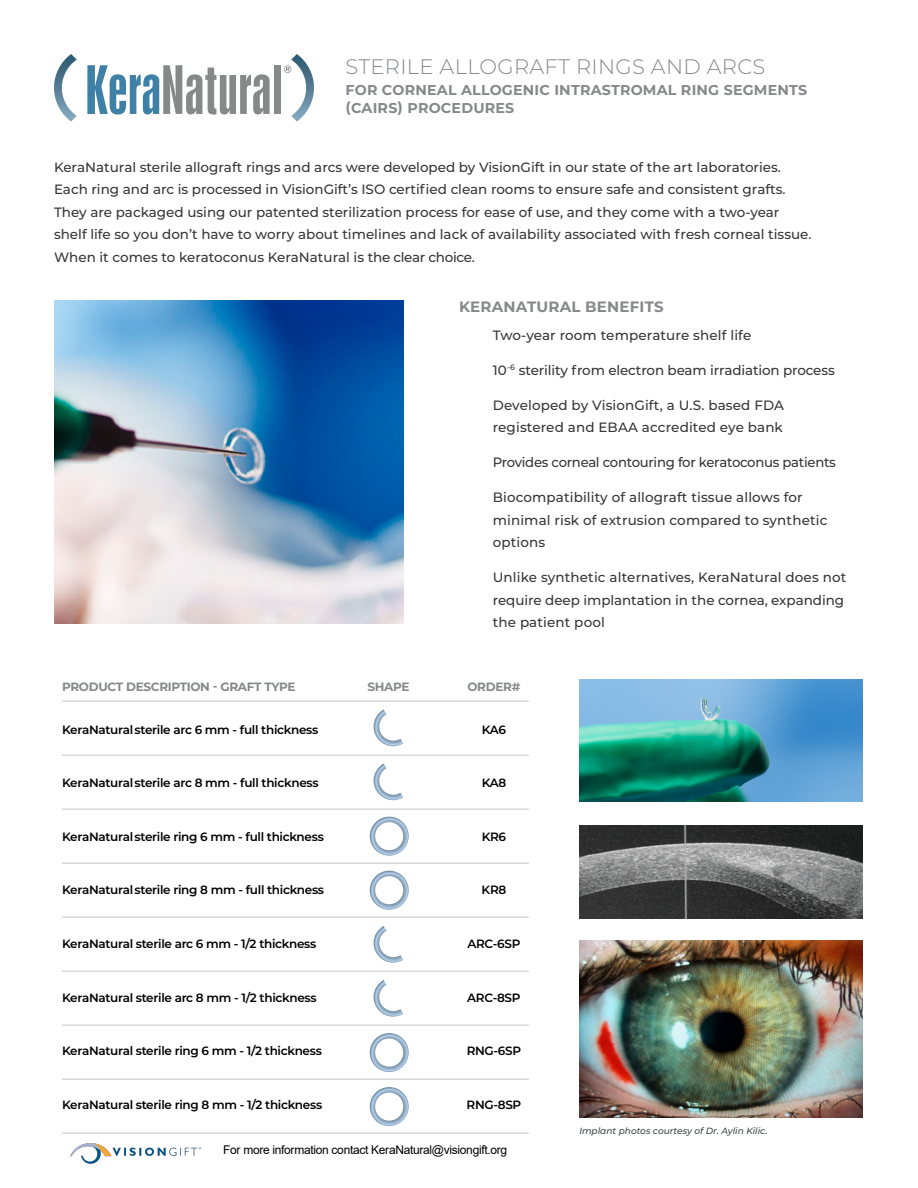
<style>
.page{position:relative;width:918px;height:1188px;background:#fff}
.page>*{position:absolute;margin:0;border:0;box-sizing:border-box;transform-origin:0 0}
.t1{font:300 21px "Montserrat";letter-spacing:.015em;color:#87888b}
.t2{font:700 15px "Montserrat";letter-spacing:.015em;color:#87888b}
.t3{font:700 14.25px/18px "Montserrat";letter-spacing:.015em;color:#87888b}
.t4{font:500 13.5px/22.5px "Montserrat";color:#363636}
.t5{font:500 13.5px "Montserrat";letter-spacing:-.02em;color:#363636}
.t6{font:600 12px "Montserrat";letter-spacing:-.025em;color:#000}
.t7{font:12px "Arial";letter-spacing:-.025em;color:#000}
.t8{font:700 12px "Montserrat";letter-spacing:-.025em;color:#87888b}
.t9{font:italic 500 9px "Montserrat";color:#3e4643}
</style>
<div class="page">
<svg style="left:54px;top:54px;width:260px;height:68px"></svg>
<img style="left:54px;top:300px;width:349px;height:324px">
<img style="left:579px;top:680px;width:284px;height:122px">
<img style="left:579px;top:940px;width:284px;height:177px">
<img style="left:579px;top:825px;width:284px;height:93px">
<hr style="left:62px;top:701px;width:467px;height:1px;background:#87888b">
<hr style="left:62px;top:755px;width:467px;height:1px;background:#87888b">
<hr style="left:62px;top:809px;width:467px;height:1px;background:#87888b">
<hr style="left:62px;top:863px;width:467px;height:1px;background:#87888b">
<hr style="left:62px;top:917px;width:467px;height:1px;background:#87888b">
<hr style="left:62px;top:971px;width:467px;height:1px;background:#87888b">
<hr style="left:62px;top:1025px;width:467px;height:1px;background:#87888b">
<hr style="left:62px;top:1079px;width:467px;height:1px;background:#87888b">
<hr style="left:62px;top:1133px;width:467px;height:1px;background:#87888b">
<svg style="left:374px;top:709px;width:29px;height:37px"></svg>
<svg style="left:374px;top:763px;width:29px;height:37px"></svg>
<svg style="left:374px;top:926px;width:29px;height:37px"></svg>
<svg style="left:370px;top:817px;width:39px;height:39px"></svg>
<svg style="left:370px;top:871px;width:39px;height:39px"></svg>
<svg style="left:374px;top:980px;width:29px;height:37px"></svg>
<svg style="left:370px;top:1033px;width:39px;height:39px"></svg>
<svg style="left:370px;top:1087px;width:39px;height:39px"></svg>
<img style="left:62px;top:1132px;width:155px;height:32px">
<h1 class="t1" style="left:346px;top:53px;width:421px">STERILE ALLOGRAFT RINGS AND ARCS</h1>
<p class="t3" style="left:346px;top:81px;width:463px">FOR CORNEAL ALLOGENIC INTRASTROMAL RING SEGMENTS (CAIRS) PROCEDURES</p>
<p class="t4" style="left:54px;top:155px;width:759px">KeraNatural sterile allograft rings and arcs were developed by VisionGift in our state of the art laboratories.<br>Each ring and arc is processed in VisionGift’s ISO certified clean rooms to ensure safe and consistent grafts.<br>They are packaged using our patented sterilization process for ease of use, and they come with a two-year shelf life so you don’t have to worry about timelines and lack of availability associated with fresh corneal tissue.<br>When it comes to keratoconus KeraNatural is the clear choice.</p>
<p class="t2" style="left:459px;top:295px;width:206px">KERANATURAL BENEFITS</p>
<p class="t4" style="left:493px;top:323px;width:260px">Two-year room temperature shelf life</p>
<p class="t4" style="left:493px;top:358px;width:344px">10<sup>-6</sup> sterility from electron beam irradiation process</p>
<p class="t4" style="left:493px;top:393px;width:293px">Developed by VisionGift, a U.S. based FDA registered and EBAA accredited eye bank</p>
<p class="t5" style="left:493px;top:453px;width:345px">Provides corneal contouring for keratoconus patients</p>
<p class="t4" style="left:493px;top:486px;width:336px">Biocompatibility of allograft tissue allows for minimal risk of extrusion compared to synthetic options</p>
<p class="t4" style="left:493px;top:566px;width:355px">Unlike synthetic alternatives, KeraNatural does not require deep implantation in the cornea, expanding the patient pool</p>
<p class="t8" style="left:62px;top:678px;width:235px">PRODUCT DESCRIPTION - GRAFT TYPE</p>
<p class="t8" style="left:367px;top:678px;width:44px">SHAPE</p>
<p class="t8" style="left:467px;top:678px;width:54px">ORDER#</p>
<p class="t6" style="left:62px;top:721px;width:258px">KeraNaturalsterile arc 6 mm - full thickness</p>
<p class="t6" style="left:482px;top:721px;width:26px">KA6</p>
<p class="t6" style="left:62px;top:774px;width:258px">KeraNaturalsterile arc 8 mm - full thickness</p>
<p class="t6" style="left:482px;top:774px;width:26px">KA8</p>
<p class="t6" style="left:62px;top:828px;width:263px">KeraNaturalsterile ring 6 mm - full thickness</p>
<p class="t6" style="left:482px;top:828px;width:26px">KR6</p>
<p class="t6" style="left:62px;top:882px;width:264px">KeraNaturalsterile ring 8 mm - full thickness</p>
<p class="t6" style="left:482px;top:882px;width:26px">KR8</p>
<p class="t6" style="left:62px;top:935px;width:256px">KeraNatural sterile arc 6 mm - 1/2 thickness</p>
<p class="t6" style="left:467px;top:935px;width:55px">ARC-6SP</p>
<p class="t6" style="left:62px;top:989px;width:256px">KeraNatural sterile arc 8 mm - 1/2 thickness</p>
<p class="t6" style="left:467px;top:989px;width:55px">ARC-8SP</p>
<p class="t6" style="left:62px;top:1043px;width:261px">KeraNatural sterile ring 6 mm - 1/2 thickness</p>
<p class="t6" style="left:467px;top:1043px;width:56px">RNG-6SP</p>
<p class="t6" style="left:62px;top:1096px;width:262px">KeraNatural sterile ring 8 mm - 1/2 thickness</p>
<p class="t6" style="left:467px;top:1096px;width:56px">RNG-8SP</p>
<p class="t7" style="left:223px;top:1142px;width:286px">For more information contact KeraNatural@visiongift.org</p>
<p class="t9" style="left:579px;top:1125px;width:190px">Implant photos courtesy of Dr. Aylin Kilic.</p>
</div>
